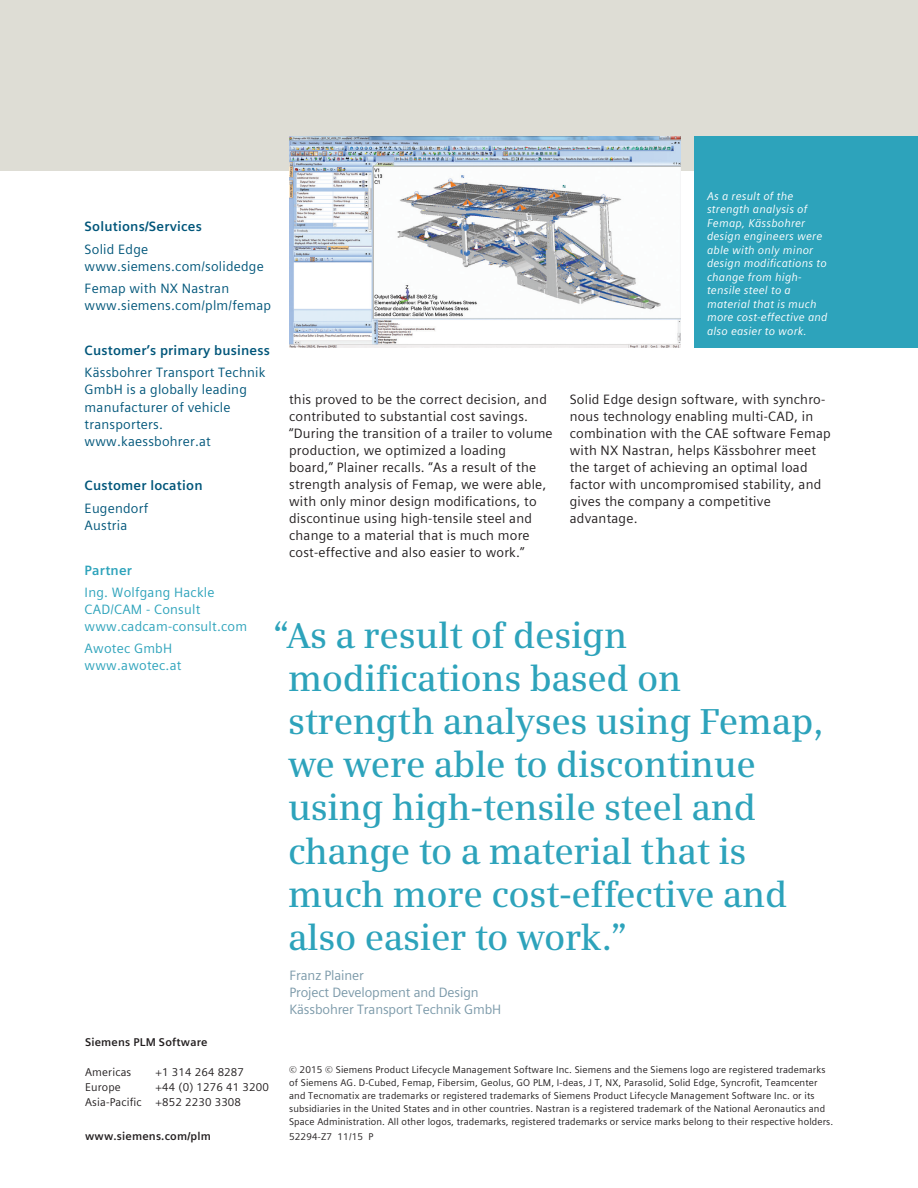
<style>
.page{position:relative;width:918px;height:1188px;background:#fff}
.page>*{position:absolute;margin:0;border:0;box-sizing:border-box;transform-origin:0 0}
.Large_quote_Serif{font:600 36px/43.2px "Siemens Serif";letter-spacing:-.01em;color:#2da3bb}
.Body_text{font:13.5px/17px "Siemens Sans Global";letter-spacing:.015em;color:#231f20}
.Side_bar_text_BACK{font:13.5px/17px "Siemens Sans Global";letter-spacing:.015em;color:#00567a}
.Side_bar_text_BACK-2{font:13.5px/17px "Siemens Sans Global";letter-spacing:.015em;color:#2da3bb}
.Large_quote_credit{font:13.5px/17px "Siemens Sans Global";letter-spacing:-.01em;color:#7b99a9}
.Side_bar_head_BACK{font:700 13.5px "Siemens Sans Global";letter-spacing:.015em;color:#00567a}
.Side_bar_head_BACK-2{font:700 13.5px "Siemens Sans Global";letter-spacing:.015em;color:#2da3bb}
.Caption_panel{font:italic 11.25px/13.5px "Siemens Sans Global";letter-spacing:.015em;color:#fff}
.Contact_Block{font:11.25px/14.9px "Siemens Sans Global";letter-spacing:.015em;color:#231f20}
.Contact_URL_bold{font:700 11.25px "Siemens Sans Global";letter-spacing:.015em;color:#231f20}
.Contact_Block-2{font:700 11.25px "Siemens Sans Global";letter-spacing:.015em;color:#231f20}
.Legal_Text{font:9.75px/13px "Siemens Sans Global";letter-spacing:.015em;color:#231f20}
.Legal_Text_Code{font:9.75px "Siemens Sans Global";letter-spacing:.015em;color:#231f20}
</style>
<div class="page">
<div style="left:0;top:0;width:918px;height:170px;background:#deddd5"></div>
<img style="left:289px;top:136px;width:391px;height:212px">
<div style="left:694px;top:136px;width:224px;height:211px;background:#2da3bb"></div>
<p class="Caption_panel" style="left:707px;top:189px;width:122px">As a result of the strength analysis of<br>Femap, Kässbohrer design engineers were able with only minor design modifications to change from high&shy;tensile steel to a material that is much more cost-effective and also easier to work.</p>
<p class="Side_bar_head_BACK" style="left:85px;top:216px;width:119px">Solutions/Services</p>
<p class="Side_bar_text_BACK" style="left:85px;top:241px;width:181px">Solid Edge www.siemens.com/solidedge</p>
<p class="Side_bar_text_BACK" style="left:85px;top:280px;width:188px">Femap with NX Nastran www.siemens.com/plm/femap</p>
<p class="Side_bar_head_BACK" style="left:85px;top:340px;width:187px">Customer’s primary business</p>
<p class="Side_bar_text_BACK" style="left:85px;top:364px;width:182px">Kässbohrer Transport Technik<br>GmbH is a globally leading manufacturer of vehicle transporters. www.kaessbohrer.at</p>
<p class="Side_bar_head_BACK" style="left:85px;top:475px;width:119px">Customer location</p>
<p class="Side_bar_text_BACK" style="left:85px;top:500px;width:65px">Eugendorf<br>Austria</p>
<p class="Side_bar_head_BACK-2" style="left:85px;top:560px;width:49px">Partner</p>
<p class="Side_bar_text_BACK-2" style="left:85px;top:584px;width:164px">Ing. Wolfgang Hackle<br>CAD/CAM - Consult www.cadcam-consult.com</p>
<p class="Side_bar_text_BACK-2" style="left:85px;top:640px;width:98px">Awotec GmbH www.awotec.at</p>
<p class="Body_text" style="left:289px;top:391px;width:265px">this proved to be the correct decision, and contributed to substantial cost savings. “During the transition of a trailer to volume production, we optimized a loading board,” Plainer recalls. “As a result of the strength analysis of Femap, we were able, with only minor design modifications, to discontinue using high-tensile steel and change to a material that is much more cost-effective and also easier to work.”</p>
<p class="Body_text" style="left:570px;top:391px;width:263px">Solid Edge design software, with synchro&shy;nous technology enabling multi-CAD, in combination with the CAE software Femap with NX Nastran, helps Kässbohrer meet the target of achieving an optimal load factor with uncompromised stability, and gives the company a competitive advantage.</p>
<p class="Large_quote_Serif" style="left:288px;top:613px;width:537px;text-indent:-15px">“As a result of design modifications based on strength analyses using Femap, we were able to discontinue using high-tensile steel and change to a material that is much more cost-effective and also easier to work.”</p>
<p class="Large_quote_credit" style="left:290px;top:967px;width:213px">Franz Plainer<br>Project Development and Design<br>Kässbohrer Transport Technik GmbH</p>
<p class="Contact_Block-2" style="left:85px;top:1033px;width:124px">Siemens PLM Software</p>
<p class="Contact_Block" style="left:85px;top:1064px;width:48px">Americas</p>
<p class="Contact_Block" style="left:156px;top:1064px;width:90px">+1 314 264 8287</p>
<p class="Contact_Block" style="left:85px;top:1079px;width:37px">Europe</p>
<p class="Contact_Block" style="left:85px;top:1079px;width:185px;text-indent:71px">+44 (0) 1276 41 3200<br>Asia-Pacific +852 2230 3308</p>
<p class="Legal_Text" style="left:289px;top:1063px;width:546px">© 2015 © Siemens Product Lifecycle Management Software Inc. Siemens and the Siemens logo are registered trademarks of Siemens AG. D-Cubed, Femap, Fibersim, Geolus, GO PLM, I-deas, J T, NX, Parasolid, Solid Edge, Syncrofit, Teamcenter and Tecnomatix are trademarks or registered trademarks of Siemens Product Lifecycle Management Software Inc. or its subsidiaries in the United States and in other countries. Nastran is a registered trademark of the National Aeronautics and Space Administration. All other logos, trademarks, registered trademarks or service marks belong to their respective holders.</p>
<p class="Contact_URL_bold" style="left:85px;top:1127px;width:127px">www.siemens.com/plm</p>
<p class="Legal_Text_Code" style="left:289px;top:1129px;width:86px">52294-Z7 11/15 P</p>
</div>
